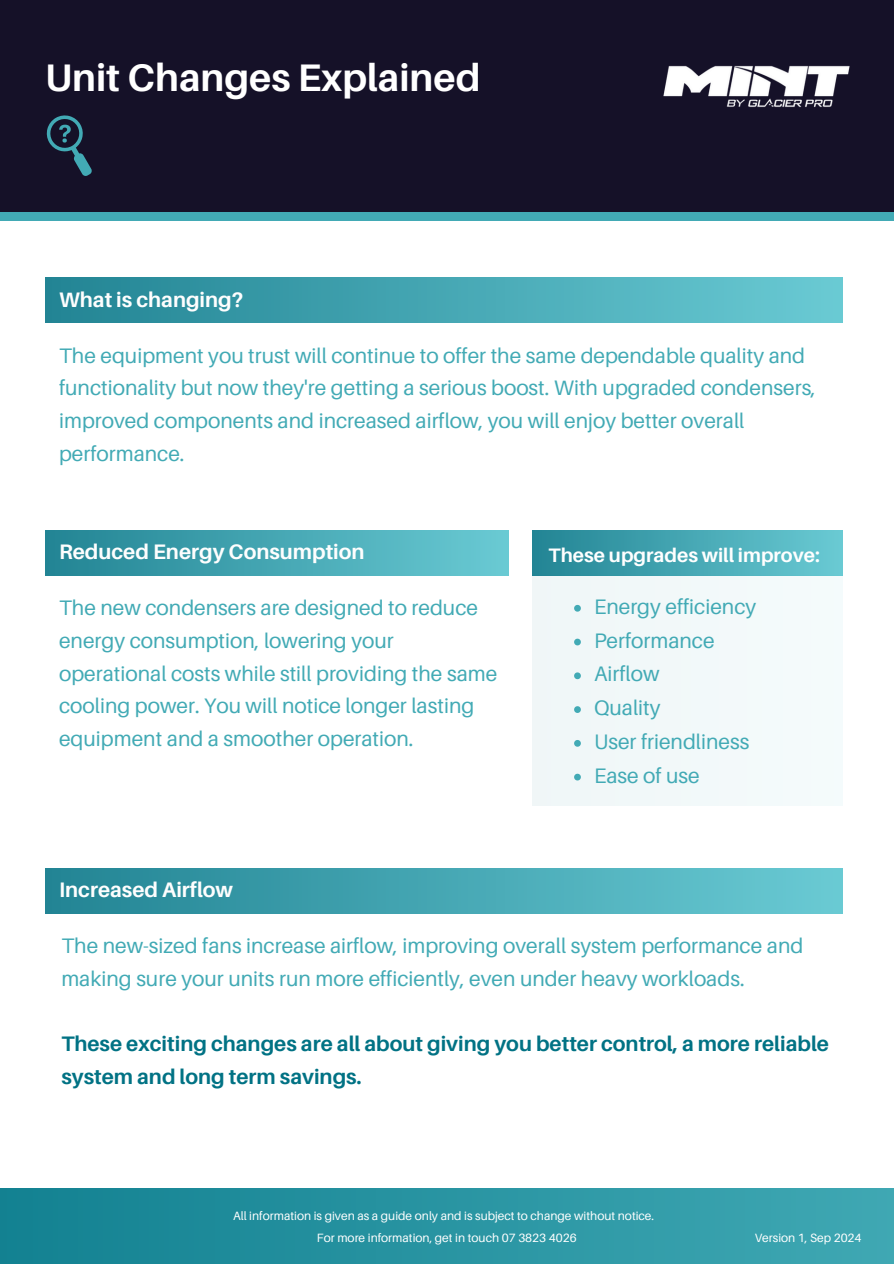
<style>
.page{position:relative;width:894px;height:1264px;background:#fff}
.page>*{position:absolute;margin:0;border:0;box-sizing:border-box;transform-origin:0 0}
.t1{font:700 38.4px "Aileron";color:#fff}
.t2{font:21px/32.7px "Aileron";color:#42aab5}
.t3{font:700 21px/32.7px "Aileron";color:#017284}
.t4{font:700 21px "Aileron";color:#fefefe}
.t5{font:700 19.5px "Aileron";color:#fff}
.t6{font:12px "Aileron";color:#fff}
</style>
<div class="page">
<div style="left:0;top:0;width:893px;height:216px;background:#151128"></div>
<div style="left:0;top:212px;width:893px;height:9px;background:#42aab5"></div>
<img style="left:663px;top:65px;width:187px;height:43px">
<div style="left:0;top:1188px;width:893px;height:75px;background:linear-gradient(to right,#138191,#3fa8b3)"></div>
<svg style="left:47px;top:115px;width:45px;height:61px"></svg>
<div style="left:45px;top:278px;width:796px;height:45px;background:linear-gradient(to right,#228494,#6acad3)"></div>
<div style="left:532px;top:530px;width:309px;height:45px;background:linear-gradient(to right,#228494,#69cad3)"></div>
<div style="left:532px;top:575px;width:309px;height:230px;background:#f2f9f9"></div>
<svg style="left:574px;top:605px;width:6px;height:6px"></svg>
<svg style="left:574px;top:638px;width:6px;height:7px"></svg>
<svg style="left:574px;top:672px;width:6px;height:7px"></svg>
<svg style="left:574px;top:706px;width:6px;height:7px"></svg>
<svg style="left:574px;top:740px;width:6px;height:6px"></svg>
<svg style="left:574px;top:773px;width:6px;height:7px"></svg>
<div style="left:45px;top:530px;width:463px;height:45px;background:linear-gradient(to right,#228494,#6acad4)"></div>
<div style="left:45px;top:868px;width:796px;height:45px;background:linear-gradient(to right,#228494,#6acad3)"></div>
<h2 class="t1" style="left:45px;top:54px;width:436px">Unit Changes Explained</h2>
<h3 class="t4" style="left:59px;top:286px;width:186px">What is changing?</h3>
<h2 class="t2" style="left:59px;top:338px;width:758px">The equipment you trust will continue to offer the same dependable quality and functionality but now they're getting a serious boost. With upgraded condensers, improved components and increased airflow, you will enjoy better overall performance.</h2>
<h2 class="t4" style="left:59px;top:539px;width:307px">Reduced Energy Consumption</h2>
<h3 class="t2" style="left:59px;top:591px;width:439px">The new condensers are designed to reduce energy consumption, lowering your operational costs while still providing the same cooling power. You will notice longer lasting equipment and a smoother operation.</h3>
<h2 class="t5" style="left:548px;top:542px;width:273px">These upgrades will improve:</h2>
<p class="t2" style="left:594px;top:589px;width:164px">Energy efficiency</p>
<p class="t2" style="left:594px;top:623px;width:122px">Performance</p>
<p class="t2" style="left:594px;top:657px;width:67px">Airflow</p>
<p class="t2" style="left:594px;top:691px;width:68px">Quality</p>
<p class="t2" style="left:594px;top:724px;width:157px">User friendliness</p>
<p class="t2" style="left:594px;top:758px;width:107px">Ease of use</p>
<h2 class="t4" style="left:59px;top:876px;width:175px">Increased Airflow</h2>
<p class="t2" style="left:61px;top:928px;width:743px">The new-sized fans increase airflow, improving overall system performance and making sure your units run more efficiently, even under heavy workloads.</p>
<p class="t3" style="left:61px;top:1026px;width:768px">These exciting changes are all about giving you better control, a more reliable system and long term savings.</p>
<p class="t6" style="left:233px;top:1208px;width:422px">All information is given as a guide only and is subject to change without notice.</p>
<h3 class="t6" style="left:317px;top:1230px;width:261px">For more information, get in touch 07 3823 4026</h3>
<p class="t6" style="left:754px;top:1230px;width:108px">Version 1, Sep 2024</p>
</div>
